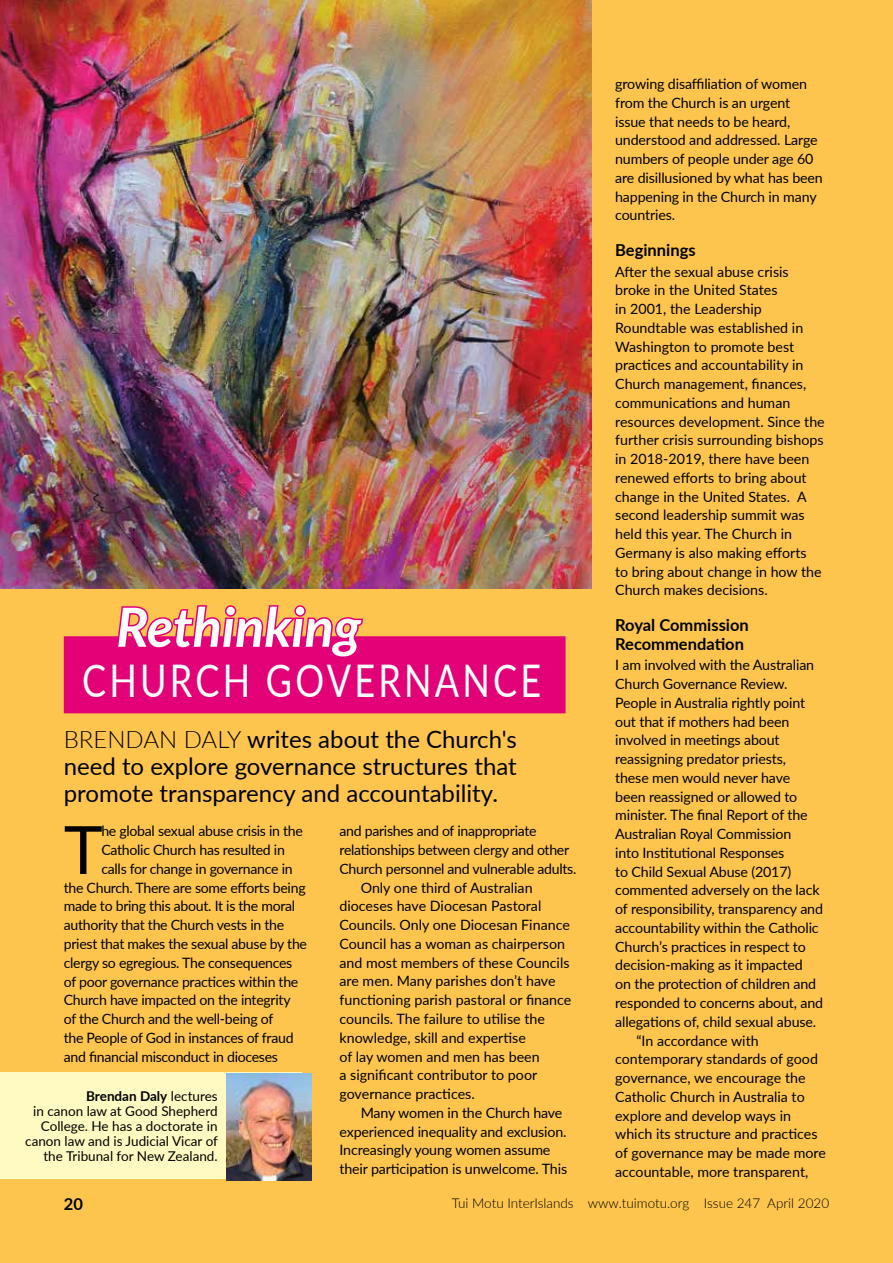
<style>
.page{position:relative;width:893px;height:1263px;background:#fec54e}
.page>*{position:absolute;margin:0;border:0;box-sizing:border-box;transform-origin:0 0}
.t1{font:66.6px "Lato";color:#000}
.t2{font:italic 700 54px "Lato";color:#fff}
.t3{font:45px "Lato";letter-spacing:.09em;color:#fff;scale:.8 1}
.t4{font:24px/27px "Lato";color:#000;text-align:justify}
.t5{font:700 16.5px/18.8px "Lato";color:#000}
.t6{font:14.25px/18.8px "Lato";letter-spacing:-.01em;color:#000}
.t7{font:13.5px/15px "Lato";color:#000;text-align:right}
.t8{font:300 13.5px "Lato";color:#000}
.s1{font-weight:300}
.s2{font-weight:700}
</style>
<div class="page">
<div style="left:0;top:1073px;width:302px;height:106px;background:#fffac2"></div>
<img style="left:226px;top:1074px;width:85px;height:106px">
<img style="left:0;top:0;width:592px;height:589px">
<div style="left:64px;top:636px;width:502px;height:77px;background:#e20177;border:2px solid #e20177"></div>
<svg style="left:115px;top:605px;width:250px;height:34px"></svg>
<h2 class="t2" style="left:116px;top:587px;width:246px">Rethinking</h2>
<h3 class="t3" style="left:82px;top:649px;width:575px">CHURCH GOVERNANCE</h3>
<h3 class="t4" style="left:64px;top:724px;width:455px"><span class="s1">BRENDAN DALY</span> writes about the Church's need to explore governance structures that promote transparency and accountability.</h3>
<p class="t6" style="left:339px;top:821px;width:199px">and parishes and of inappropriate</p>
<p class="t6" style="left:339px;top:840px;width:231px">relationships between clergy and other</p>
<p class="t6" style="left:339px;top:859px;width:238px">Church personnel and vulnerable adults.</p>
<p class="t6" style="left:361px;top:877px;width:173px">Only one third of Australian</p>
<p class="t6" style="left:339px;top:896px;width:203px">dioceses have Diocesan Pastoral</p>
<p class="t6" style="left:339px;top:915px;width:232px">Councils. Only one Diocesan Finance</p>
<p class="t6" style="left:339px;top:934px;width:227px">Council has a woman as chairperson</p>
<p class="t6" style="left:339px;top:952px;width:232px">and most members of these Councils</p>
<p class="t6" style="left:339px;top:971px;width:218px">are men. Many parishes don’t have</p>
<p class="t6" style="left:339px;top:990px;width:233px">functioning parish pastoral or finance</p>
<p class="t6" style="left:339px;top:1009px;width:207px">councils. The failure to utilise the</p>
<p class="t6" style="left:339px;top:1027px;width:188px">knowledge, skill and expertise</p>
<p class="t6" style="left:339px;top:1046px;width:202px">of lay women and men has been</p>
<p class="t6" style="left:339px;top:1065px;width:199px">a significant contributor to poor</p>
<p class="t6" style="left:339px;top:1084px;width:137px">governance practices.</p>
<p class="t6" style="left:361px;top:1102px;width:203px">Many women in the Church have</p>
<p class="t6" style="left:339px;top:1121px;width:229px">experienced inequality and exclusion.</p>
<p class="t6" style="left:339px;top:1140px;width:212px">Increasingly young women assume</p>
<p class="t6" style="left:339px;top:1159px;width:229px">their participation is unwelcome. This</p>
<h1 class="t1" style="left:64px;top:802px;width:40px">T</h1>
<p class="t6" style="left:101px;top:821px;width:203px">he global sexual abuse crisis in the</p>
<p class="t6" style="left:101px;top:840px;width:185px">Catholic Church has resulted in</p>
<p class="t6" style="left:101px;top:859px;width:193px">calls for change in governance in</p>
<p class="t6" style="left:64px;top:877px;width:243px">the Church. There are some efforts being</p>
<p class="t6" style="left:64px;top:896px;width:233px">made to bring this about. It is the moral</p>
<p class="t6" style="left:64px;top:915px;width:222px">authority that the Church vests in the</p>
<p class="t6" style="left:64px;top:934px;width:245px">priest that makes the sexual abuse by the</p>
<p class="t6" style="left:64px;top:952px;width:230px">clergy so egregious. The consequences</p>
<p class="t6" style="left:64px;top:971px;width:236px">of poor governance practices within the</p>
<p class="t6" style="left:64px;top:990px;width:228px">Church have impacted on the integrity</p>
<p class="t6" style="left:64px;top:1009px;width:211px">of the Church and the well-being of</p>
<p class="t6" style="left:64px;top:1027px;width:231px">the People of God in instances of fraud</p>
<p class="t6" style="left:64px;top:1046px;width:216px">and financial misconduct in dioceses</p>
<p class="t7" style="left:25px;top:1088px;width:194px"><span class="s2">Brendan Daly</span> lectures<br>in canon law at Good Shepherd<br>College. He has a doctorate in canon law and is Judicial Vicar of the Tribunal for New Zealand.</p>
<p class="t6" style="left:615px;top:74px;width:209px">growing disaffiliation of women from the Church is an urgent issue that needs to be heard, understood and addressed. Large numbers of people under age 60 are disillusioned by what has been happening in the Church in many countries.</p>
<p class="t5" style="left:615px;top:240px;width:82px">Beginnings</p>
<p class="t6" style="left:615px;top:261px;width:211px">After the sexual abuse crisis broke in the United States<br>in 2001, the Leadership<br>Roundtable was established in<br>Washington to promote best practices and accountability in<br>Church management, finances, communications and human resources development. Since the further crisis surrounding bishops in 2018-2019, there have been renewed efforts to bring about change in the United States. A second leadership summit was held this year. The Church in<br>Germany is also making efforts<br>to bring about change in how the<br>Church makes decisions.</p>
<p class="t5" style="left:615px;top:615px;width:135px">Royal Commission<br>Recommendation</p>
<p class="t6" style="left:615px;top:655px;width:201px">I am involved with the Australian</p>
<p class="t6" style="left:615px;top:674px;width:174px">Church Governance Review.</p>
<p class="t6" style="left:615px;top:693px;width:192px">People in Australia rightly point</p>
<p class="t6" style="left:615px;top:711px;width:176px">out that if mothers had been</p>
<p class="t6" style="left:615px;top:730px;width:166px">involved in meetings about</p>
<p class="t6" style="left:615px;top:749px;width:172px">reassigning predator priests,</p>
<p class="t6" style="left:615px;top:768px;width:177px">these men would never have</p>
<p class="t6" style="left:615px;top:786px;width:184px">been reassigned or allowed to</p>
<p class="t6" style="left:615px;top:805px;width:194px">minister. The final Report of the</p>
<p class="t6" style="left:615px;top:824px;width:178px">Australian Royal Commission</p>
<p class="t6" style="left:615px;top:843px;width:171px">into Institutional Responses</p>
<p class="t6" style="left:615px;top:861px;width:178px">to Child Sexual Abuse (2017)</p>
<p class="t6" style="left:615px;top:880px;width:206px">commented adversely on the lack</p>
<p class="t6" style="left:615px;top:899px;width:209px">of responsibility, transparency and</p>
<p class="t6" style="left:615px;top:918px;width:205px">accountability within the Catholic</p>
<p class="t6" style="left:615px;top:936px;width:192px">Church’s practices in respect to</p>
<p class="t6" style="left:615px;top:955px;width:189px">decision-making as it impacted</p>
<p class="t6" style="left:615px;top:974px;width:203px">on the protection of children and</p>
<p class="t6" style="left:615px;top:993px;width:210px">responded to concerns about, and</p>
<p class="t6" style="left:615px;top:1011px;width:203px">allegations of, child sexual abuse.</p>
<p class="t6" style="left:636px;top:1030px;width:124px">“In accordance with</p>
<p class="t6" style="left:615px;top:1049px;width:204px">contemporary standards of good</p>
<p class="t6" style="left:615px;top:1068px;width:192px">governance, we encourage the</p>
<p class="t6" style="left:615px;top:1086px;width:191px">Catholic Church in Australia to</p>
<p class="t6" style="left:615px;top:1105px;width:177px">explore and develop ways in</p>
<p class="t6" style="left:615px;top:1124px;width:204px">which its structure and practices</p>
<p class="t6" style="left:615px;top:1143px;width:212px">of governance may be made more</p>
<p class="t6" style="left:615px;top:1161px;width:195px">accountable, more transparent,</p>
<p class="t5" style="left:64px;top:1194px;width:21px">20</p>
<p class="t8" style="left:452px;top:1193px;width:379px">Tui Motu InterIslands www.tuimotu.org Issue 247 April 2020</p>
</div>
